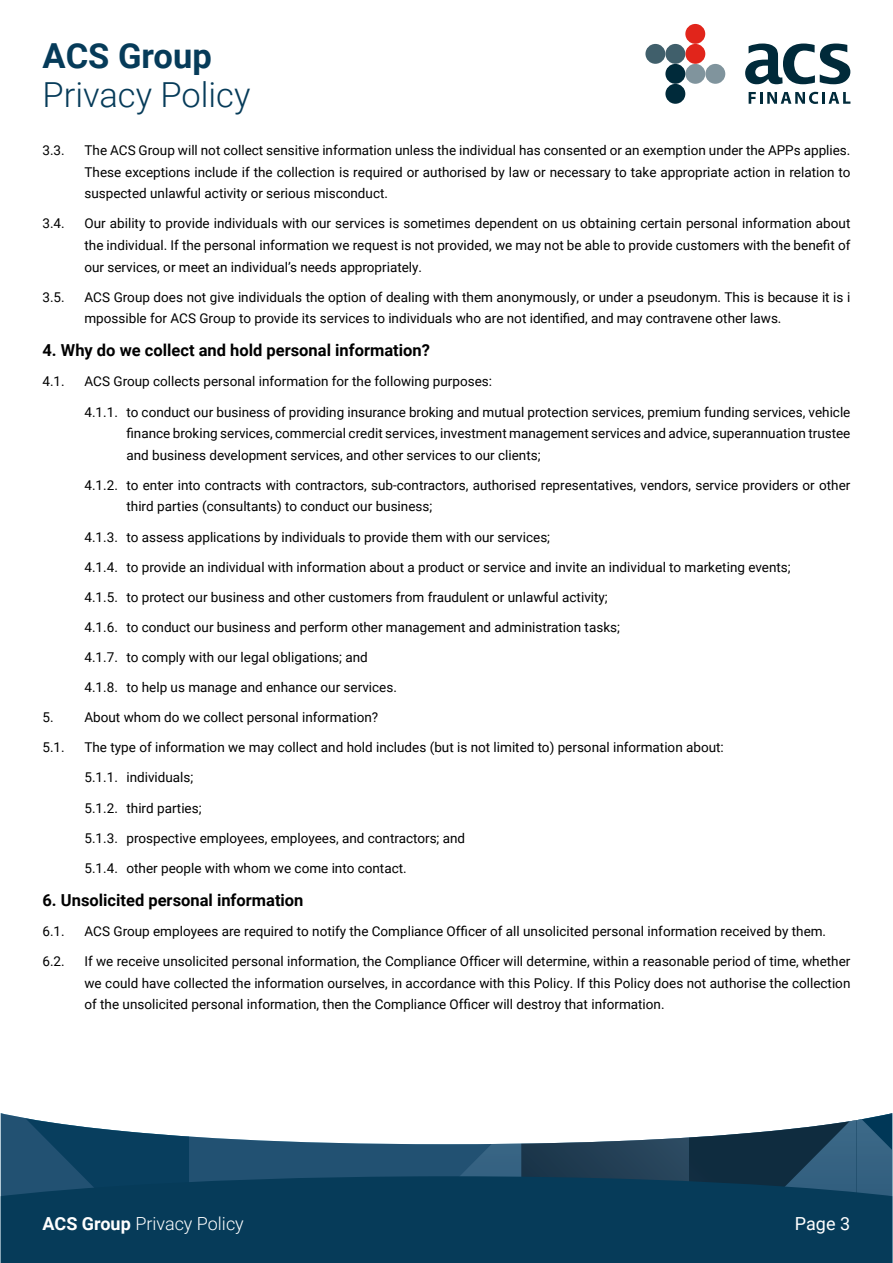
<style>
.page{position:relative;width:893px;height:1263px;background:#fff}
.page>*{position:absolute;margin:0;border:0;box-sizing:border-box;transform-origin:0 0}
.t1{font:300 34.5px "Roboto";color:#063b59}
.t2{font:700 34.5px "Roboto";color:#063b59}
.t3{font:300 18px "Roboto";color:#fff}
.t4{font:18px "Roboto";color:#fff}
.t5{font:700 16.5px "Roboto";color:#000}
.t6{font:13.5px/21.6px "Roboto";color:#000;text-align:justify}
.s1{font-weight:700}
</style>
<div class="page">
<svg style="left:21px;top:1113px;width:871px;height:63px"></svg>
<div style="left:1px;top:1176px;width:891px;height:87px;background:#063b59"></div>
<div style="left:685px;top:64px;width:20px;height:20px;background:#80949d;border-radius:50%"></div>
<div style="left:705px;top:64px;width:20px;height:20px;background:#80949d;border-radius:50%"></div>
<div style="left:665px;top:44px;width:20px;height:20px;background:#405f6b;border-radius:50%"></div>
<div style="left:665px;top:64px;width:20px;height:20px;background:#002a3a;border-radius:50%"></div>
<div style="left:665px;top:84px;width:20px;height:20px;background:#002a3a;border-radius:50%"></div>
<div style="left:645px;top:44px;width:20px;height:20px;background:#405f6b;border-radius:50%"></div>
<div style="left:685px;top:44px;width:20px;height:20px;background:#e1251b;border-radius:50%"></div>
<div style="left:685px;top:24px;width:20px;height:20px;background:#e1251b;border-radius:50%"></div>
<svg style="left:745px;top:44px;width:105px;height:40px"></svg>
<svg style="left:749px;top:92px;width:101px;height:12px"></svg>
<h1 class="t2" style="left:43px;top:32px;width:171px">ACS Group</h1>
<h1 class="t1" style="left:43px;top:70px;width:209px">Privacy Policy</h1>
<p class="t6" style="left:43px;top:139px;width:24px">3.3.</p>
<p class="t6" style="left:84px;top:139px;width:767px">The ACS Group will not collect sensitive information unless the individual has consented or an exemption under the APPs applies.<br>These exceptions include if the collection is required or authorised by law or necessary to take appropriate action in relation to suspected unlawful activity or serious misconduct.</p>
<p class="t6" style="left:42px;top:212px;width:24px">3.4.</p>
<p class="t6" style="left:84px;top:212px;width:767px">Our ability to provide individuals with our services is sometimes dependent on us obtaining certain personal information about the individual. If the personal information we request is not provided, we may not be able to provide customers with the benefit of our services, or meet an individual’s needs appropriately.</p>
<p class="t6" style="left:42px;top:286px;width:24px">3.5.</p>
<p class="t6" style="left:84px;top:286px;width:767px">ACS Group does not give individuals the option of dealing with them anonymously, or under a pseudonym. This is because it is i mpossible for ACS Group to provide its services to individuals who are not identified, and may contravene other laws.</p>
<p class="t5" style="left:43px;top:339px;width:389px">4. Why do we collect and hold personal information?</p>
<p class="t6" style="left:43px;top:370px;width:24px">4.1.</p>
<p class="t6" style="left:85px;top:370px;width:409px">ACS Group collects personal information for the following purposes:</p>
<p class="t6" style="left:126px;top:400px;width:725px;text-indent:-42px">4.1.1. to conduct our business of providing insurance broking and mutual protection services, premium funding services, vehicle finance broking services, commercial credit services, investment management services and advice, superannuation trustee and business development services, and other services to our clients;</p>
<p class="t6" style="left:126px;top:474px;width:725px;text-indent:-42px">4.1.2. to enter into contracts with contractors, sub‐contractors, authorised representatives, vendors, service providers or other third parties (consultants) to conduct our business;</p>
<p class="t6" style="left:84px;top:525px;width:467px">4.1.3. to assess applications by individuals to provide them with our services;</p>
<p class="t6" style="left:84px;top:556px;width:708px">4.1.4. to provide an individual with information about a product or service and invite an individual to marketing events;</p>
<p class="t6" style="left:84px;top:586px;width:525px">4.1.5. to protect our business and other customers from fraudulent or unlawful activity;</p>
<p class="t6" style="left:84px;top:616px;width:537px">4.1.6. to conduct our business and perform other management and administration tasks;</p>
<p class="t6" style="left:84px;top:646px;width:285px">4.1.7. to comply with our legal obligations; and</p>
<p class="t6" style="left:84px;top:676px;width:314px">4.1.8. to help us manage and enhance our services.</p>
<p class="t6" style="left:42px;top:706px;width:337px">5. About whom do we collect personal information?</p>
<p class="t6" style="left:42px;top:736px;width:24px">5.1.</p>
<p class="t6" style="left:84px;top:736px;width:641px">The type of information we may collect and hold includes (but is not limited to) personal information about:</p>
<p class="t6" style="left:84px;top:766px;width:110px">5.1.1. individuals;</p>
<p class="t6" style="left:84px;top:796px;width:119px">5.1.2. third parties;</p>
<p class="t6" style="left:84px;top:826px;width:382px">5.1.3. prospective employees, employees, and contractors; and</p>
<p class="t6" style="left:84px;top:857px;width:324px">5.1.4. other people with whom we come into contact.</p>
<p class="t5" style="left:43px;top:888px;width:263px">6. Unsolicited personal information</p>
<p class="t6" style="left:43px;top:920px;width:24px">6.1.</p>
<p class="t6" style="left:85px;top:920px;width:743px">ACS Group employees are required to notify the Compliance Officer of all unsolicited personal information received by them.</p>
<p class="t6" style="left:43px;top:950px;width:24px">6.2.</p>
<p class="t6" style="left:84px;top:950px;width:767px">If we receive unsolicited personal information, the Compliance Officer will determine, within a reasonable period of time, whether we could have collected the information ourselves, in accordance with this Policy. If this Policy does not authorise the collection of the unsolicited personal information, then the Compliance Officer will destroy that information.</p>
<h2 class="t3" style="left:43px;top:1211px;width:203px"><span class="s1">ACS Group</span> Privacy Policy</h2>
<h2 class="t4" style="left:795px;top:1211px;width:57px">Page 3</h2>
</div>
